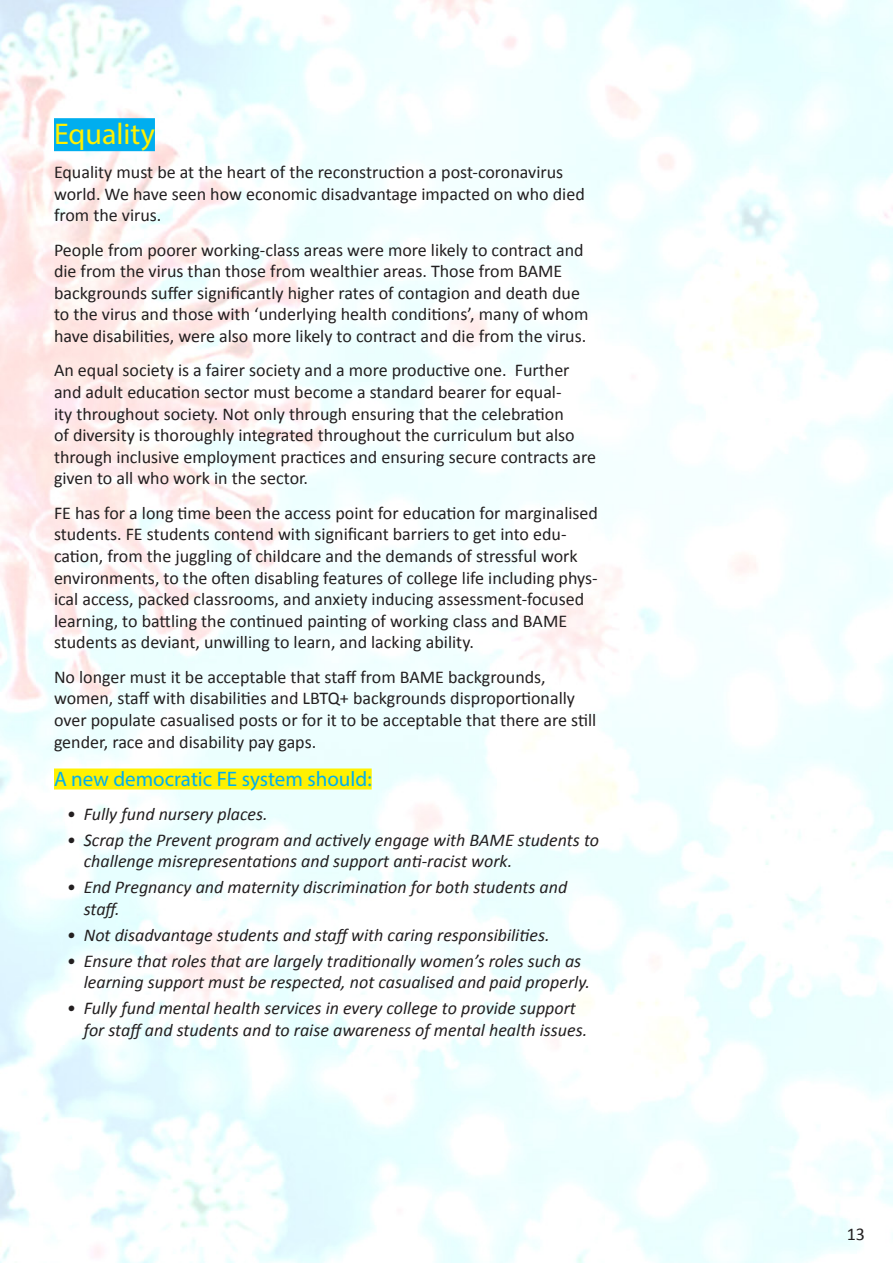
<style>
.page{position:relative;width:893px;height:1263px;background:#fff}
.page>*{position:absolute;margin:0;border:0;box-sizing:border-box;transform-origin:0 0}
.heading{font:30px "Myriad Pro";color:#fff101}
.Subhead{font:21px "Myriad Pro";color:#00aeef}
.body{font:18px/21.6px "Calibri";color:#231f20}
.t1{font:italic 18px/21.6px "Calibri";color:#231f20}
</style>
<div class="page">
<div style="left:54px;top:118px;width:101px;height:33px;background:#00aeef"></div>
<div style="left:54px;top:768px;width:318px;height:21px;background:#fff101"></div>
<p class="heading" style="left:54px;top:115px;width:102px">Equality</p>
<p class="body" style="left:54px;top:161px;width:532px">Equality must be at the heart of the reconstruction a post-coronavirus world. We have seen how economic disadvantage impacted on who died from the virus.</p>
<p class="body" style="left:54px;top:239px;width:536px">People from poorer working-class areas were more likely to contract and die from the virus than those from wealthier areas. Those from BAME backgrounds suffer significantly higher rates of contagion and death due to the virus and those with ‘underlying health conditions’, many of whom have disabilities, were also more likely to contract and die from the virus.</p>
<p class="body" style="left:54px;top:360px;width:544px">An equal society is a fairer society and a more productive one. Further and adult education sector must become a standard bearer for equal-<br>ity throughout society. Not only through ensuring that the celebration<br>of diversity is thoroughly integrated throughout the curriculum but also through inclusive employment practices and ensuring secure contracts are given to all who work in the sector.</p>
<p class="body" style="left:54px;top:502px;width:545px">FE has for a long time been the access point for education for marginalised students. FE students contend with significant barriers to get into edu&shy;cation, from the juggling of childcare and the demands of stressful work environments, to the often disabling features of college life including phys&shy;ical access, packed classrooms, and anxiety inducing assessment-focused learning, to battling the continued painting of working class and BAME students as deviant, unwilling to learn, and lacking ability.</p>
<p class="body" style="left:54px;top:666px;width:544px">No longer must it be acceptable that staff from BAME backgrounds, women, staff with disabilities and LBTQ+ backgrounds disproportionally over populate casualised posts or for it to be acceptable that there are still gender, race and disability pay gaps.</p>
<p class="Subhead" style="left:54px;top:765px;width:319px">A new democratic FE system should:</p>
<p class="t1" style="left:67px;top:802px;width:202px">• Fully fund nursery places.</p>
<p class="t1" style="left:84px;top:828px;width:517px;text-indent:-17px">• Scrap the Prevent program and actively engage with BAME students to challenge misrepresentations and support anti-racist work.</p>
<p class="t1" style="left:84px;top:876px;width:485px;text-indent:-17px">• End Pregnancy and maternity discrimination for both students and staff.</p>
<p class="t1" style="left:67px;top:923px;width:484px">• Not disadvantage students and staff with caring responsibilities.</p>
<p class="t1" style="left:84px;top:949px;width:508px;text-indent:-17px">• Ensure that roles that are largely traditionally women’s roles such as learning support must be respected, not casualised and paid properly.</p>
<p class="t1" style="left:84px;top:996px;width:505px;text-indent:-17px">• Fully fund mental health services in every college to provide support for staff and students and to raise awareness of mental health issues.</p>
<p class="body" style="left:847px;top:1223px;width:20px">13</p>
</div>
